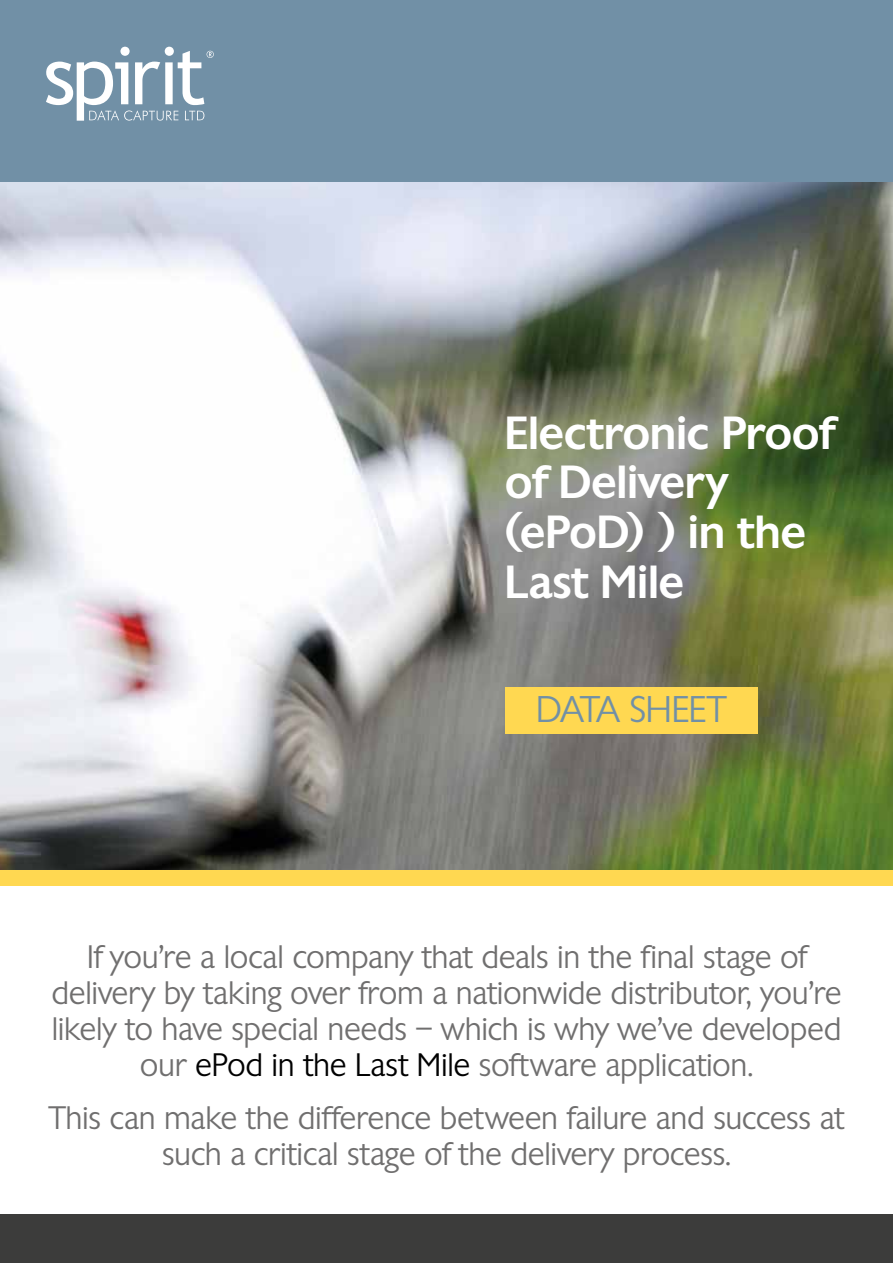
<style>
.page{position:relative;width:893px;height:1263px;background:#fff}
.page>*{position:absolute;margin:0;border:0;box-sizing:border-box;transform-origin:0 0}
.t1{font:500 45px/49.5px "Chantilly";letter-spacing:-.01em;color:#fff}
.t2{font:300 36px "Chantilly";letter-spacing:-.02em;color:#7190a6}
.t3{font:300 31.5px/36px "Chantilly";letter-spacing:-.01em;color:#706f6f;text-align:center}
.s1{color:#000}
</style>
<div class="page">
<div style="left:0;top:0;width:893px;height:183px;background:#7190a6"></div>
<svg style="left:46px;top:47px;width:168px;height:74px"></svg>
<img style="left:0;top:183px;width:893px;height:687px">
<div style="left:0;top:870px;width:893px;height:15px;background:#ffd851"></div>
<div style="left:505px;top:687px;width:252px;height:47px;background:#ffd851"></div>
<div style="left:0;top:1215px;width:893px;height:48px;background:#3c3c3b"></div>
<h1 class="t1" style="left:505px;top:408px;width:330px">Electronic Proof of Delivery (ePoD) ) in the<br>Last Mile</h1>
<p class="t2" style="left:536px;top:687px;width:191px">DATA SHEET</p>
<p class="t3" style="left:52px;top:938px;width:792px">If you’re a local company that deals in the final stage of delivery by taking over from a nationwide distributor, you’re likely to have special needs – which is why we’ve developed our <span class="s1">ePod in the Last Mile</span> software application.</p>
<p class="t3" style="left:49px;top:1099px;width:797px">This can make the difference between failure and success at such a critical stage of the delivery process.</p>
</div>
